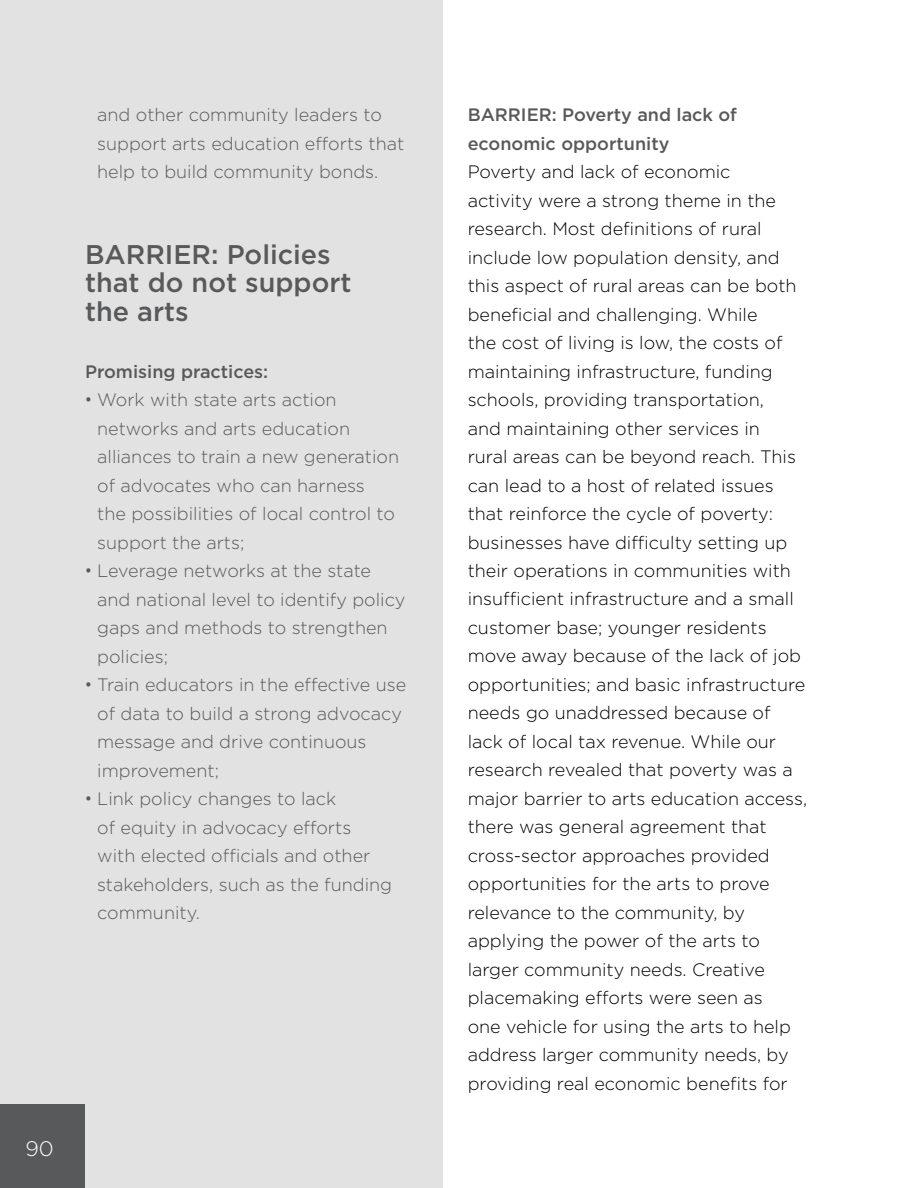
<style>
.page{position:relative;width:918px;height:1188px;background:#fff}
.page>*{position:absolute;margin:0;border:0;box-sizing:border-box;transform-origin:0 0}
.t1{font:500 27px/28.5px "Gotham HTF";color:#58595b}
.t2{font:300 21px "Gotham HTF";color:#fff}
.t3{font:300 18px/28.5px "Gotham HTF";color:#000}
.t4{font:300 18px/28.5px "Gotham HTF";color:#58595b}
.t5{font:500 18px/28.5px "Gotham HTF";color:#58595b}
.s1{font-family:"Open Sans";font-weight:400}
</style>
<div class="page">
<div style="left:0;top:0;width:442px;height:1188px;background:#e3e2e2"></div>
<div style="left:0;top:1104px;width:84px;height:84px;background:#58595b"></div>
<p class="t4" style="left:97px;top:100px;width:309px">and other community leaders to support arts education efforts that help to build community bonds.</p>
<h1 class="t1" style="left:85px;top:239px;width:268px">BARRIER: Policies that do not support the arts</h1>
<p class="t5" style="left:85px;top:357px;width:185px">Promising practices:</p>
<p class="t4" style="left:97px;top:385px;width:303px;text-indent:-12px"><span class="s1">•</span> Work with state arts action networks and arts education alliances to train a new generation of advocates who can harness<br>the possibilities of local control to support the arts;</p>
<p class="t4" style="left:97px;top:556px;width:310px;text-indent:-12px"><span class="s1">•</span> Leverage networks at the state and national level to identify policy gaps and methods to strengthen policies;</p>
<p class="t4" style="left:97px;top:670px;width:311px;text-indent:-12px"><span class="s1">•</span> Train educators in the effective use of data to build a strong advocacy message and drive continuous improvement;</p>
<p class="t4" style="left:97px;top:784px;width:296px;text-indent:-12px"><span class="s1">•</span> Link policy changes to lack<br>of equity in advocacy efforts with elected officials and other stakeholders, such as the funding community.</p>
<p class="t2" style="left:26px;top:1137px;width:30px">90</p>
<p class="t5" style="left:468px;top:100px;width:271px">BARRIER: Poverty and lack of economic opportunity</p>
<p class="t3" style="left:468px;top:157px;width:341px">Poverty and lack of economic<br>activity were a strong theme in the research. Most definitions of rural include low population density, and this aspect of rural areas can be both beneficial and challenging. While<br>the cost of living is low, the costs of maintaining infrastructure, funding schools, providing transportation,<br>and maintaining other services in<br>rural areas can be beyond reach. This can lead to a host of related issues that reinforce the cycle of poverty: businesses have difficulty setting up their operations in communities with insufficient infrastructure and a small customer base; younger residents move away because of the lack of job opportunities; and basic infrastructure needs go unaddressed because of lack of local tax revenue. While our research revealed that poverty was a major barrier to arts education access, there was general agreement that cross-sector approaches provided opportunities for the arts to prove relevance to the community, by applying the power of the arts to larger community needs. Creative placemaking efforts were seen as<br>one vehicle for using the arts to help address larger community needs, by providing real economic benefits for</p>
</div>
